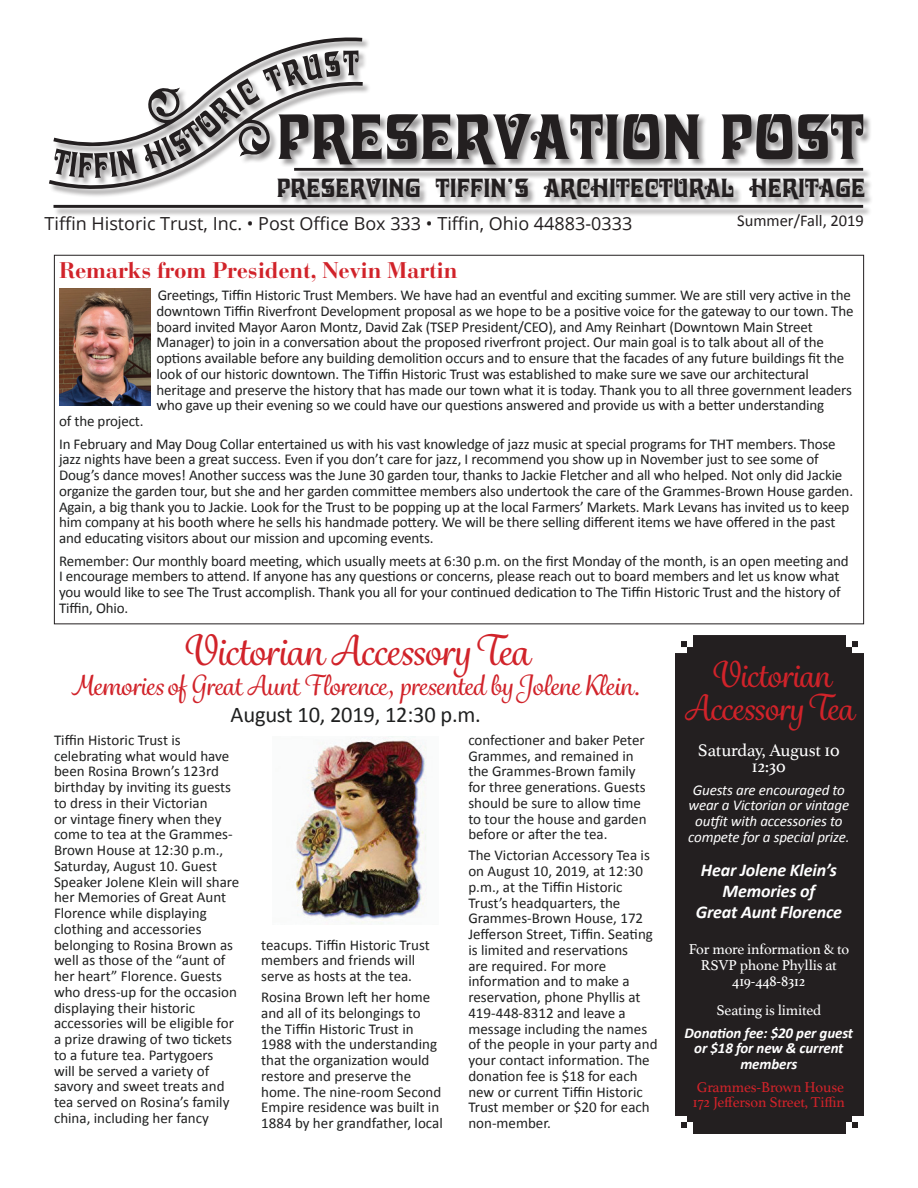
<style>
.page{position:relative;width:918px;height:1188px;background:#fff}
.page>*{position:absolute;margin:0;border:0;box-sizing:border-box;transform-origin:0 0}
.t1{font:63px "Davida Bold BT";color:#231f20}
.t2{font:500 40.5px "Grafolita Script";letter-spacing:-.01em;color:#d1232a}
.t3{font:500 34.5px/33px "Grafolita Script";letter-spacing:-.01em;color:#d1232a;text-align:center}
.t4{font:500 27px "Grafolita Script";letter-spacing:-.01em;color:#d1232a}
.t5{font:25.95px "Davida Bold BT";color:#231f20}
.t6{font:700 22.5px "Bauer Bodoni";letter-spacing:-.01em;color:#d1232a}
.t7{font:22.5px "Calibri";letter-spacing:-.01em;color:#1f2020}
.t8{font:18px "Open Sans";color:#231f20}
.t9{font:italic 700 18px/21px "Calibri";letter-spacing:-.01em;color:#fff;text-align:center}
.t10{font:18px/15.8px "Athelas";letter-spacing:-.01em;color:#fff;text-align:center}
.t11{font:16.5px "Calibri";color:#231f20}
.t12{font:15px/15.8px "Calibri";letter-spacing:-.01em;color:#1f2020}
.t13{font:italic 15px/15.8px "Calibri";letter-spacing:-.01em;color:#fff;text-align:center}
.t14{font:15px/15.8px "Athelas";letter-spacing:-.01em;color:#fff;text-align:center}
.t15{font:italic 700 15px/15.8px "Calibri";letter-spacing:-.01em;color:#fff;text-align:center}
.t16{font:15px/15.8px "Athelas";letter-spacing:-.01em;color:#d1232a}
</style>
<div class="page">
<div style="left:49px;top:37px;width:824px;height:180px;background:#231f20;opacity:.46"></div>
<hr style="left:294px;top:168px;width:569px;height:3px;background:#231f20">
<hr style="left:54px;top:205px;width:809px;height:3px;background:#231f20">
<svg style="left:49px;top:37px;width:315px;height:154px"></svg>
<img style="left:59px;top:288px;width:91px;height:118px">
<img style="left:295px;top:738px;width:131px;height:186px">
<div style="left:675px;top:635px;width:189px;height:499px;background:#231f20"></div>
<h1 class="t1" style="left:277px;top:98px;width:589px">PRESERVATION POST</h1>
<h3 class="t5" style="left:277px;top:172px;width:590px">PRESERVING TIFFIN’S ARCHITECTURAL HERITAGE</h3>
<p class="t8" style="left:54px;top:211px;width:343px">Tiffin Historic Trust, Inc. • Post Office Box</p>
<p class="t8" style="left:420px;top:211px;width:223px">3 • Tiffin, Ohio 4 83-0 3</p>
<h3 class="t6" style="left:59px;top:256px;width:400px">Remarks from President, Nevin Martin</h3>
<p class="t12" style="left:157px;top:287px;width:699px">Greetings, Tiffin Historic Trust Members. We have had an eventful and exciting summer. We are still very active in the downtown Tiffin Riverfront Development proposal as we hope to be a positive voice for the gateway to our town. The board invited Mayor Aaron Montz, David Zak (TSEP President/CEO), and Amy Reinhart (Downtown Main Street Manager) to join in a conversation about the proposed riverfront project. Our main goal is to talk about all of the options available before any building demolition occurs and to ensure that the facades of any future buildings fit the look of our historic downtown. The Tiffin Historic Trust was established to make sure we save our architectural heritage and preserve the history that has made our town what it is today. Thank you to all three government leaders who gave up their evening so we could have our questions answered and provide us with a better understanding</p>
<p class="t12" style="left:59px;top:409px;width:778px;line-height:22.5px">of the project.<br>In February and May Doug Collar entertained us with his vast knowledge of jazz music at special programs for THT members. Those</p>
<p class="t12" style="left:59px;top:451px;width:796px">jazz nights have been a great success. Even if you don’t care for jazz, I recommend you show up in November just to see some of Doug’s dance moves! Another success was the June 30 garden tour, thanks to Jackie Fletcher and all who helped. Not only did Jackie organize the garden tour, but she and her garden committee members also undertook the care of the Grammes-Brown House garden.<br>Again, a big thank you to Jackie. Look for the Trust to be popping up at the local Farmers’ Markets. Mark Levans has invited us to keep him company at his booth where he sells his handmade pottery. We will be there selling different items we have offered in the past and educating visitors about our mission and upcoming events.</p>
<p class="t12" style="left:59px;top:552px;width:791px">Remember: Our monthly board meeting, which usually meets at 6:30 p.m. on the first Monday of the month, is an open meeting and I encourage members to attend. If anyone has any questions or concerns, please reach out to board members and let us know what you would like to see The Trust accomplish. Thank you all for your continued dedication to The Tiffin Historic Trust and the history of Tiffin, Ohio.</p>
<h1 class="t1" style="left:268px;top:98px;width:589px">PRESERVATION POST</h1>
<h3 class="t5" style="left:268px;top:172px;width:590px">PRESERVING TIFFIN’S ARCHITECTURAL HERITAGE</h3>
<p class="t8" style="left:45px;top:211px;width:589px">Tiffin Historic Trust, Inc. • Post Office Box 333 • Tiffin, Ohio 44883-0333</p>
<p class="t11" style="left:737px;top:209px;width:128px">Summer/Fall, 2019</p>
<h2 class="t2" style="left:182px;top:625px;width:348px">Victorian Accessory Tea</h2>
<h3 class="t4" style="left:71px;top:667px;width:571px">Memories of Great Aunt Florence, presented by Jolene Klein.</h3>
<h3 class="t7" style="left:231px;top:699px;width:252px">August 10, 2019, 12:30 p.m.</h3>
<p class="t12" style="left:54px;top:732px;width:187px">Tiffin Historic Trust is celebrating what would have been Rosina Brown’s 123rd birthday by inviting its guests to dress in their Victorian<br>or vintage finery when they come to tea at the Grammes-<br>Brown House at 12:30 p.m.,<br>Saturday, August 10. Guest<br>Speaker Jolene Klein will share her Memories of Great Aunt<br>Florence while displaying clothing and accessories belonging to Rosina Brown as well as those of the “aunt of her heart” Florence. Guests who dress-up for the occasion displaying their historic accessories will be eligible for a prize drawing of two tickets to a future tea. Partygoers<br>will be served a variety of savory and sweet treats and tea served on Rosina’s family china, including her fancy</p>
<p class="t12" style="left:468px;top:732px;width:180px">confectioner and baker Peter<br>Grammes, and remained in the Grammes-Brown family for three generations. Guests should be sure to allow time to tour the house and garden before or after the tea.</p>
<p class="t12" style="left:468px;top:847px;width:191px">The Victorian Accessory Tea is on August 10, 2019, at 12:30 p.m., at the Tiffin Historic<br>Trust’s headquarters, the<br>Grammes-Brown House, 172<br>Jefferson Street, Tiffin. Seating is limited and reservations<br>are required. For more information and to make a reservation, phone Phyllis at<br>419-448-8312 and leave a message including the names of the people in your party and your contact information. The donation fee is $18 for each new or current Tiffin Historic<br>Trust member or $20 for each non-member.</p>
<p class="t12" style="left:261px;top:936px;width:170px">teacups. Tiffin Historic Trust members and friends will serve as hosts at the tea.</p>
<p class="t12" style="left:261px;top:989px;width:183px">Rosina Brown left her home and all of its belongings to the Tiffin Historic Trust in<br>1988 with the understanding that the organization would restore and preserve the home. The nine-room Second<br>Empire residence was built in<br>1884 by her grandfather, local</p>
<h3 class="t3" style="left:684px;top:660px;width:171px">Victorian<br>Accessory Tea</h3>
<p class="t10" style="left:698px;top:742px;width:143px">Saturday, August 10<br>12:30</p>
<p class="t13" style="left:688px;top:781px;width:163px">Guests are encouraged to wear a Victorian or vintage outfit with accessories to compete for a special prize.</p>
<p class="t9" style="left:696px;top:859px;width:148px">Hear Jolene Klein’s<br>Memories of<br>Great Aunt Florence</p>
<p class="t14" style="left:689px;top:941px;width:162px">For more information &amp; to<br>RSVP phone Phyllis at<br>419-448-8312</p>
<p class="t14" style="left:716px;top:1002px;width:106px">Seating is limited</p>
<p class="t15" style="left:685px;top:1024px;width:170px">Donation fee: $20 per guest or $18 for new &amp; current members</p>
<p class="t16" style="left:693px;top:1078px;width:153px">Grammes-Brown House<br>172 Jefferson Street, Tiffin</p>
</div>
